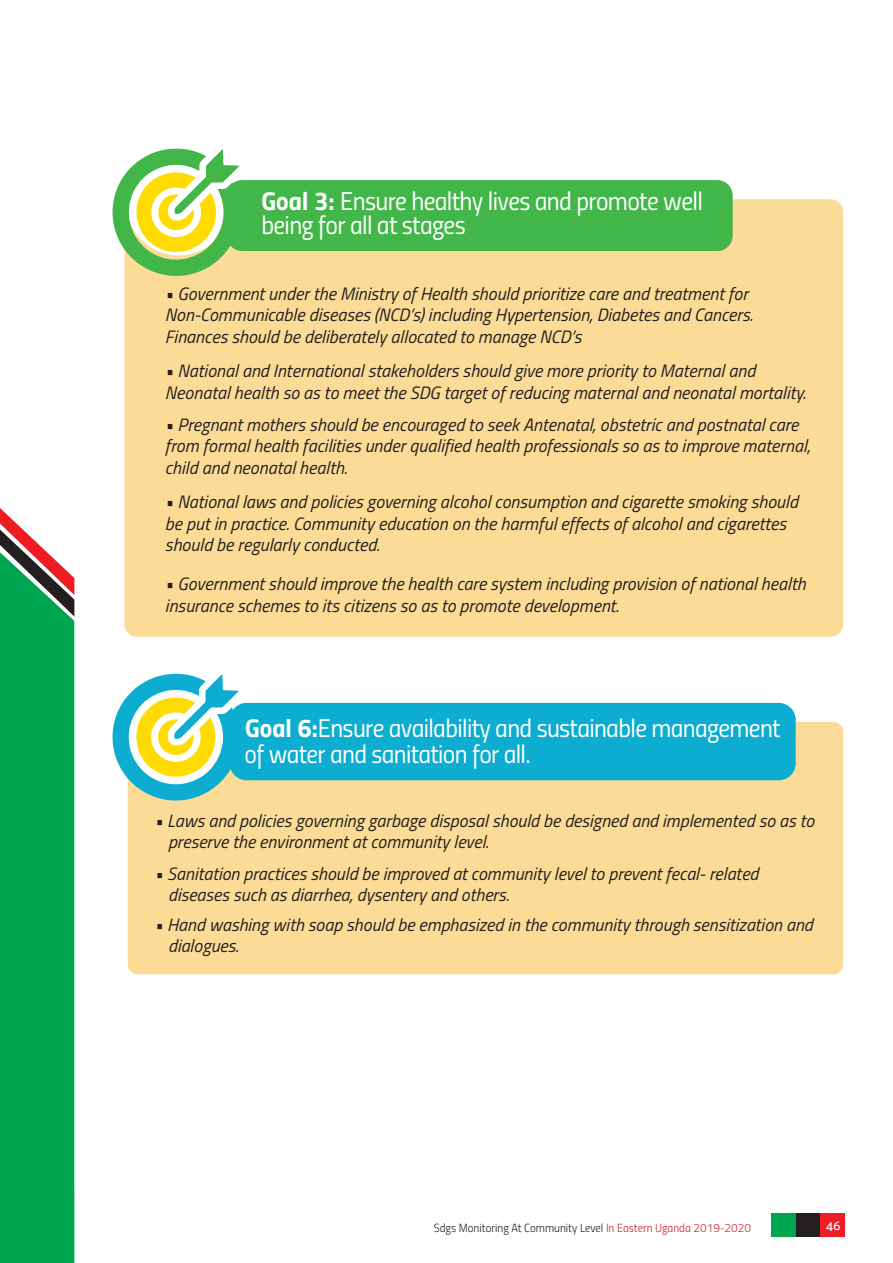
<style>
.page{position:relative;width:893px;height:1263px;background:#fff}
.page>*{position:absolute;margin:0;border:0;box-sizing:border-box;transform-origin:0 0}
.t1{font:25.8px/24.8px "Titillium Regular Upright";letter-spacing:-.025em;color:#fff}
.t2{font:italic 18px/21.6px "Titillium";color:#231f20}
.t3{font:italic 17.85px/21.5px "Titillium";color:#231f20}
.t4{font:13.5px "Mosk Medium 500";color:#fff}
.t5{font:11.85px "Titillium Light Upright";color:#231f20}
.s1{font-family:"Titillium Bold Upright"}
.s2{color:#d1232a}
</style>
<div class="page">
<div style="left:0;top:617px;width:74px;height:646px;background:#00a54f"></div>
<svg style="left:0;top:508px;width:74px;height:109px"></svg>
<div style="left:124px;top:199px;width:719px;height:438px;background:#fbdb96;border-radius:13px"></div>
<svg style="left:112px;top:148px;width:128px;height:134px"></svg>
<div style="left:227px;top:180px;width:506px;height:71px;background:#43b649;border-radius:15px"></div>
<div style="left:128px;top:722px;width:715px;height:252px;background:#fbdb96;border-radius:10px"></div>
<svg style="left:112px;top:673px;width:131px;height:134px"></svg>
<div style="left:230px;top:703px;width:566px;height:77px;background:#0cadd0;border-radius:17px"></div>
<div style="left:772px;top:1213px;width:24px;height:24px;background:#00a54f"></div>
<div style="left:796px;top:1213px;width:24px;height:24px;background:#231f20"></div>
<div style="left:820px;top:1213px;width:24px;height:24px;background:#ee1d23"></div>
<p class="t1" style="left:261px;top:187px;width:443px"><span class="s1">Goal 3:</span> Ensure healthy lives and promote well being for all at stages</p>
<p class="t2" style="left:165px;top:282px;width:589px">• Government under the Ministry of Health should prioritize care and treatment for<br>Non-Communicable diseases (NCD’s) including Hypertension, Diabetes and Cancers.<br>Finances should be deliberately allocated to manage NCD’s</p>
<p class="t2" style="left:165px;top:359px;width:642px">• National and International stakeholders should give more priority to Maternal and<br>Neonatal health so as to meet the SDG target of reducing maternal and neonatal mortality.</p>
<p class="t2" style="left:165px;top:413px;width:647px">• Pregnant mothers should be encouraged to seek Antenatal, obstetric and postnatal care from formal health facilities under qualified health professionals so as to improve maternal, child and neonatal health.</p>
<p class="t2" style="left:165px;top:490px;width:635px">• National laws and policies governing alcohol consumption and cigarette smoking should be put in practice. Community education on the harmful effects of alcohol and cigarettes should be regularly conducted.</p>
<p class="t2" style="left:165px;top:572px;width:642px">• Government should improve the health care system including provision of national health insurance schemes to its citizens so as to promote development.</p>
<p class="t1" style="left:244px;top:713px;width:538px;line-height:26.4px"><span class="s1">Goal 6:</span>Ensure availability and sustainable management of water and sanitation for all.</p>
<p class="t3" style="left:168px;top:809px;width:648px;text-indent:-13px">• Laws and policies governing garbage disposal should be designed and implemented so as to preserve the environment at community level.</p>
<p class="t3" style="left:168px;top:862px;width:592px;text-indent:-13px">• Sanitation practices should be improved at community level to prevent fecal- related diseases such as diarrhea, dysentery and others.</p>
<p class="t3" style="left:168px;top:913px;width:646px;text-indent:-13px">• Hand washing with soap should be emphasized in the community through sensitization and dialogues.</p>
<p class="t5" style="left:434px;top:1219px;width:319px">Sdgs Monitoring At Community Level <span class="s2">In Eastern Uganda 2019-2020</span></p>
<p class="t4" style="left:826px;top:1217px;width:16px">46</p>
</div>
